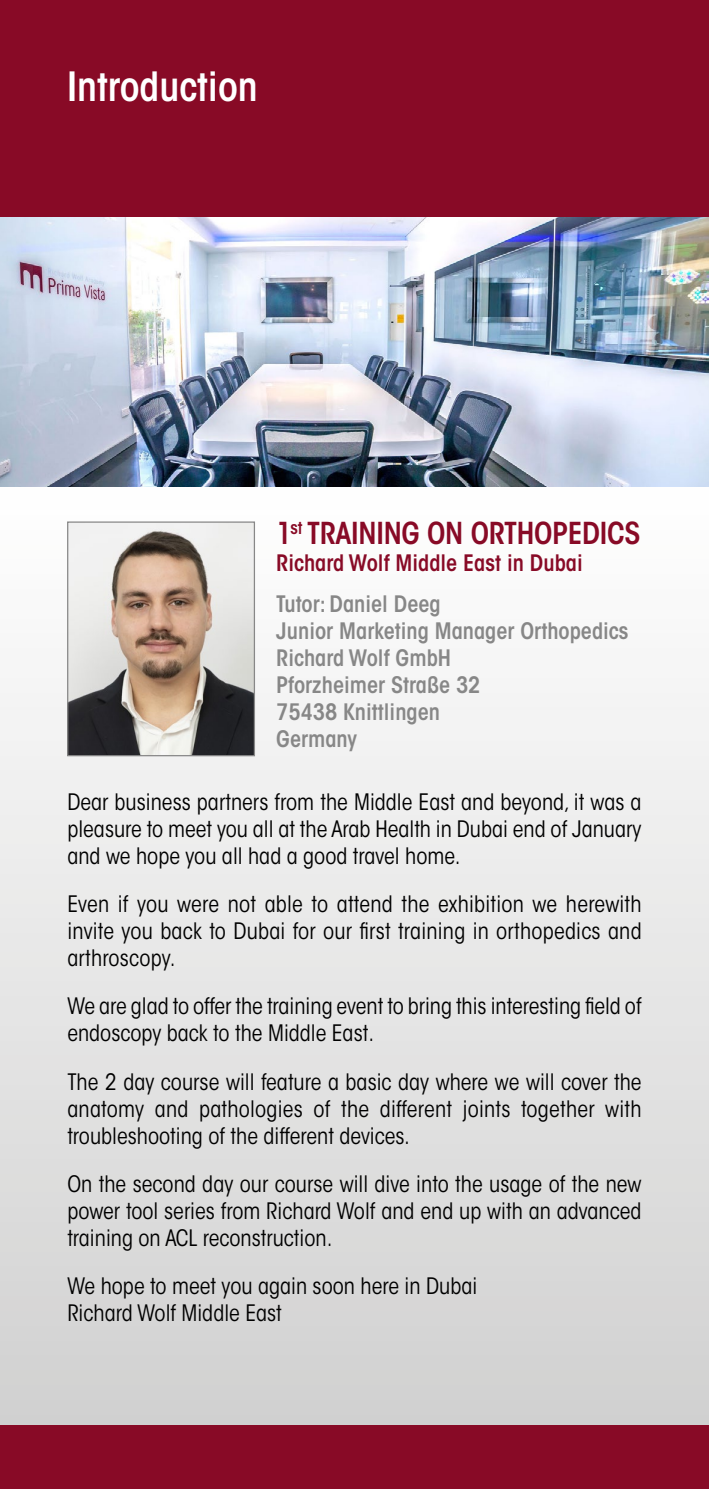
<style>
.page{position:relative;width:709px;height:1489px;background:#fff}
.page>*{position:absolute;margin:0;border:0;box-sizing:border-box;transform-origin:0 0}
.t1{font:600 condensed 40px "ITC Avant Garde Std";color:#fff}
.t2{font:600 condensed 30px "ITC Avant Garde Std";letter-spacing:-.01em;color:#880a26}
.t3{font:condensed 22.5px/27px "ITC Avant Garde Std";color:#000;text-align:justify}
.t4{font:600 condensed 22.5px/27px "ITC Avant Garde Std";color:#878787}
.t5{font:600 condensed 22.5px "ITC Avant Garde Std";color:#880a26}
</style>
<div class="page">
<div style="left:0;top:481px;width:709px;height:943px;background:linear-gradient(to bottom,#fff,#d1d1d0)"></div>
<img style="left:0;top:216px;width:708px;height:270px">
<img style="left:69px;top:523px;width:184px;height:231px">
<div style="left:67px;top:521px;width:188px;height:235px;border:1px solid #878787"></div>
<div style="left:0;top:0;width:709px;height:216px;background:#880a26"></div>
<div style="left:0;top:1424px;width:709px;height:64px;background:#880a26"></div>
<h1 class="t1" style="left:67px;top:61px;width:192px">Introduction</h1>
<h2 class="t2" style="left:276px;top:514px;width:365px">1<sup>st</sup> TRAINING ON ORTHOPEDICS</h2>
<p class="t5" style="left:276px;top:548px;width:308px">Richard Wolf Middle East in Dubai</p>
<p class="t4" style="left:276px;top:590px;width:354px">Tutor: Daniel Deeg<br>Junior Marketing Manager Orthopedics<br>Richard Wolf GmbH<br>Pforzheimer Straße 32<br>75438 Knittlingen<br>Germany</p>
<p class="t3" style="left:67px;top:788px;width:576px">Dear business partners from the Middle East and beyond, it was a pleasure to meet you all at the Arab Health in Dubai end of January and we hope you all had a good travel home.</p>
<p class="t3" style="left:67px;top:890px;width:576px">Even if you were not able to attend the exhibition we herewith invite you back to Dubai for our first training in orthopedics and arthroscopy.</p>
<p class="t3" style="left:67px;top:992px;width:576px">We are glad to offer the training event to bring this interesting field of endoscopy back to the Middle East.</p>
<p class="t3" style="left:67px;top:1068px;width:576px">The 2 day course will feature a basic day where we will cover the anatomy and pathologies of the different joints together with troubleshooting of the different devices.</p>
<p class="t3" style="left:67px;top:1170px;width:575px">On the second day our course will dive into the usage of the new power tool series from Richard Wolf and end up with an advanced training on ACL reconstruction.</p>
<p class="t3" style="left:67px;top:1272px;width:411px">We hope to meet you again soon here in Dubai<br>Richard Wolf Middle East</p>
</div>
